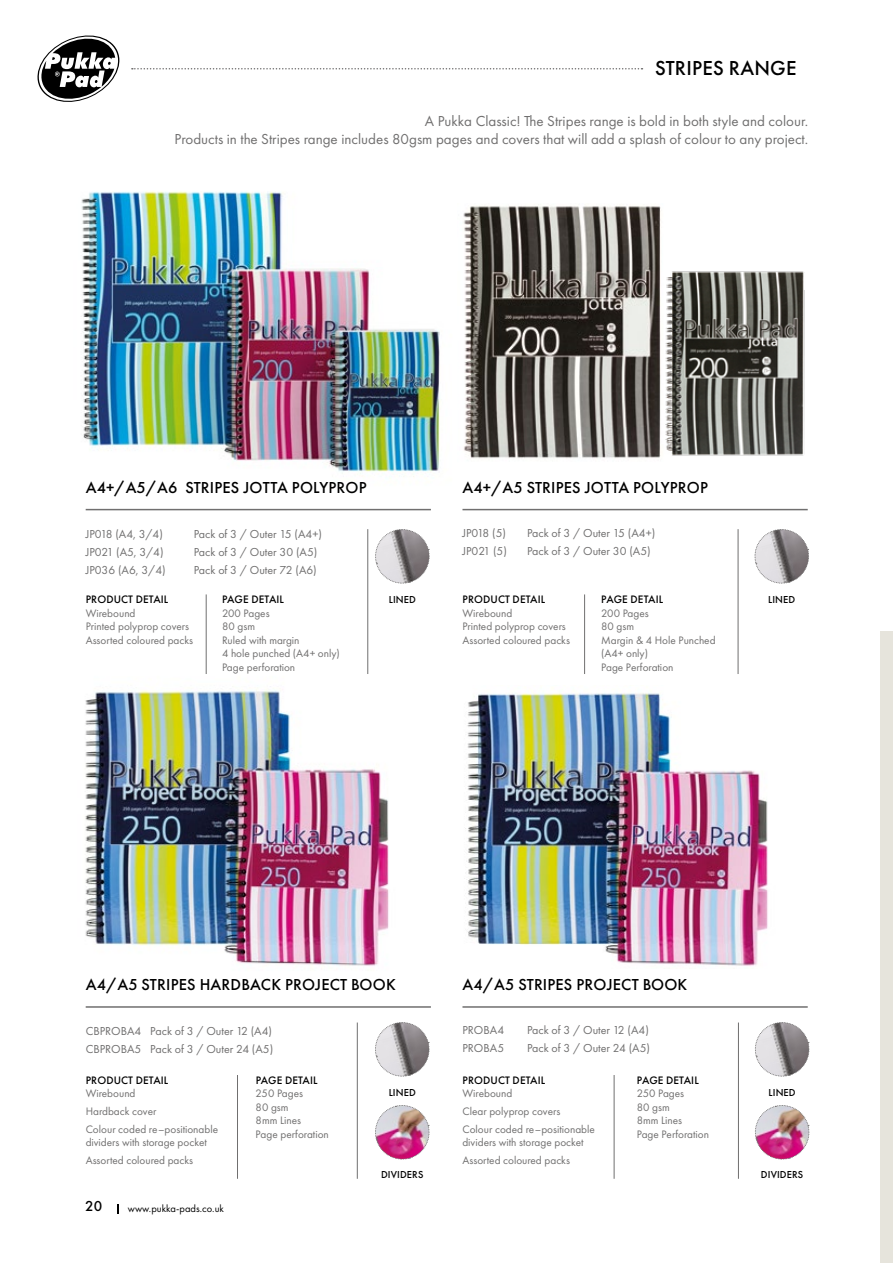
<style>
.page{position:relative;width:893px;height:1263px;background:#fff}
.page>*{position:absolute;margin:0;border:0;box-sizing:border-box;transform-origin:0 0}
.t1{font:500 21px "Futura PT";letter-spacing:.01em;color:#000}
.t2{font:500 16.5px "Futura PT";letter-spacing:.01em;color:#000}
.t3{font:15px/18px "Futura PT";color:#706f6f;text-align:right}
.t4{font:500 15px "Futura PT";color:#000}
.t5{font:12px/18px "Futura PT";color:#706f6f}
.t6{font:11.25px/13.5px "Futura PT";color:#706f6f}
.t7{font:500 11.25px "Futura PT";letter-spacing:.01em;color:#000}
.t8{font:500 10.5px "Futura PT";letter-spacing:.01em;color:#000}
.t9{font:10.5px "Futura PT";color:#000}
</style>
<div class="page">
<svg style="left:37px;top:35px;width:83px;height:67px"></svg>
<svg style="left:132px;top:68px;width:510px;height:2px"></svg>
<div style="left:880px;top:631px;width:13px;height:632px;background:#e6e4dc"></div>
<img style="left:81px;top:191px;width:359px;height:286px">
<img style="left:85px;top:661px;width:304px;height:305px">
<img style="left:465px;top:693px;width:303px;height:273px">
<img style="left:463px;top:204px;width:198px;height:255px">
<img style="left:660px;top:263px;width:145px;height:196px">
<svg style="left:375px;top:529px;width:55px;height:55px"></svg>
<svg style="left:754px;top:529px;width:55px;height:55px"></svg>
<svg style="left:755px;top:1022px;width:55px;height:55px"></svg>
<svg style="left:375px;top:1022px;width:55px;height:55px"></svg>
<img style="left:375px;top:1105px;width:55px;height:55px">
<img style="left:755px;top:1105px;width:55px;height:55px">
<hr style="left:738px;top:529px;width:1px;height:145px;background:#706f6f">
<hr style="left:738px;top:1022px;width:1px;height:157px;background:#706f6f">
<hr style="left:357px;top:1022px;width:1px;height:157px;background:#706f6f">
<hr style="left:206px;top:594px;width:1px;height:80px;background:#706f6f">
<hr style="left:584px;top:594px;width:1px;height:80px;background:#706f6f">
<hr style="left:614px;top:1075px;width:1px;height:104px;background:#706f6f">
<hr style="left:237px;top:1075px;width:1px;height:104px;background:#706f6f">
<hr style="left:367px;top:529px;width:1px;height:145px;background:#706f6f">
<hr style="left:462px;top:1006px;width:346px;height:2px;background:#706f6f">
<hr style="left:462px;top:509px;width:346px;height:1px;background:#706f6f">
<hr style="left:86px;top:1006px;width:345px;height:2px;background:#706f6f">
<hr style="left:86px;top:509px;width:345px;height:1px;background:#706f6f">
<h1 class="t1" style="left:655px;top:55px;width:143px">STRIPES RANGE</h1>
<h3 class="t3" style="left:175px;top:112px;width:635px">A Pukka Classic! The Stripes range is bold in both style and colour.<br>Products in the Stripes range includes 80gsm pages and covers that will add a splash of colour to any project.</h3>
<h2 class="t2" style="left:86px;top:477px;width:282px">A4+/A5/A6 STRIPES JOTTA POLYPROP</h2>
<p class="t5" style="left:86px;top:524px;width:79px">JP018 (A4, 3/4)</p>
<p class="t5" style="left:194px;top:524px;width:130px">Pack of 3 / Outer 15 (A4+)</p>
<p class="t5" style="left:86px;top:542px;width:79px">JP021 (A5, 3/4)</p>
<p class="t5" style="left:194px;top:542px;width:125px">Pack of 3 / Outer 30 (A5)</p>
<p class="t5" style="left:86px;top:560px;width:81px">JP036 (A6, 3/4)</p>
<p class="t5" style="left:194px;top:560px;width:125px">Pack of 3 / Outer 72 (A6)</p>
<p class="t7" style="left:86px;top:592px;width:84px">PRODUCT DETAIL</p>
<p class="t6" style="left:86px;top:606px;width:109px">Wirebound<br>Printed polyprop covers<br>Assorted coloured packs</p>
<p class="t7" style="left:222px;top:592px;width:63px">PAGE DETAIL</p>
<p class="t6" style="left:222px;top:606px;width:119px">200 Pages<br>80 gsm<br>Ruled with margin<br>4 hole punched (A4+ only)<br>Page perforation</p>
<h2 class="t2" style="left:463px;top:477px;width:247px">A4+/A5 STRIPES JOTTA POLYPROP</h2>
<p class="t5" style="left:462px;top:524px;width:45px">JP018 (5)</p>
<p class="t5" style="left:527px;top:524px;width:130px">Pack of 3 / Outer 15 (A4+)</p>
<p class="t5" style="left:462px;top:542px;width:46px">JP021 (5)</p>
<p class="t5" style="left:527px;top:542px;width:125px">Pack of 3 / Outer 30 (A5)</p>
<p class="t8" style="left:389px;top:593px;width:29px">LINED</p>
<p class="t8" style="left:768px;top:593px;width:29px">LINED</p>
<p class="t7" style="left:601px;top:592px;width:63px">PAGE DETAIL</p>
<p class="t6" style="left:601px;top:606px;width:116px">200 Pages<br>80 gsm<br>Margin &amp; 4 Hole Punched (A4+ only)<br>Page Perforation</p>
<p class="t7" style="left:463px;top:592px;width:84px">PRODUCT DETAIL</p>
<p class="t6" style="left:462px;top:606px;width:109px">Wirebound<br>Printed polyprop covers<br>Assorted coloured packs</p>
<h2 class="t2" style="left:86px;top:975px;width:311px">A4/A5 STRIPES HARDBACK PROJECT BOOK</h2>
<p class="t5" style="left:86px;top:1022px;width:189px">CBPROBA4 Pack of 3 / Outer 12 (A4)<br>CBPROBA5 Pack of 3 / Outer 24 (A5)</p>
<h2 class="t2" style="left:463px;top:975px;width:226px">A4/A5 STRIPES PROJECT BOOK</h2>
<p class="t5" style="left:462px;top:1021px;width:43px">PROBA4</p>
<p class="t5" style="left:527px;top:1021px;width:123px">Pack of 3 / Outer 12 (A4)</p>
<p class="t5" style="left:462px;top:1039px;width:43px">PROBA5</p>
<p class="t5" style="left:527px;top:1039px;width:125px">Pack of 3 / Outer 24 (A5)</p>
<p class="t7" style="left:86px;top:1073px;width:84px">PRODUCT DETAIL</p>
<p class="t6" style="left:86px;top:1084px;width:134px;line-height:17.7px">Wirebound<br>Hardback cover<br>Colour coded re–positionable</p>
<p class="t6" style="left:86px;top:1133px;width:123px;line-height:17.7px">dividers with storage pocket<br>Assorted coloured packs</p>
<h3 class="t4" style="left:85px;top:1197px;width:19px">20</h3>
<p class="t9" style="left:128px;top:1202px;width:98px">www.pukka-pads.co.uk</p>
<p class="t7" style="left:256px;top:1073px;width:63px">PAGE DETAIL</p>
<p class="t6" style="left:256px;top:1086px;width:75px">250 Pages<br>80 gsm<br>8mm Lines<br>Page perforation</p>
<p class="t7" style="left:637px;top:1073px;width:63px">PAGE DETAIL</p>
<p class="t6" style="left:637px;top:1086px;width:74px">250 Pages<br>80 gsm<br>8mm Lines<br>Page Perforation</p>
<p class="t7" style="left:463px;top:1073px;width:84px">PRODUCT DETAIL</p>
<p class="t6" style="left:462px;top:1084px;width:134px;line-height:17.7px">Wirebound<br>Clear polyprop covers<br>Colour coded re–positionable</p>
<p class="t6" style="left:462px;top:1133px;width:123px;line-height:17.7px">dividers with storage pocket<br>Assorted coloured packs</p>
<p class="t8" style="left:389px;top:1086px;width:29px">LINED</p>
<p class="t8" style="left:769px;top:1086px;width:29px">LINED</p>
<p class="t8" style="left:381px;top:1168px;width:44px">DIVIDERS</p>
<p class="t8" style="left:761px;top:1168px;width:44px">DIVIDERS</p>
</div>
